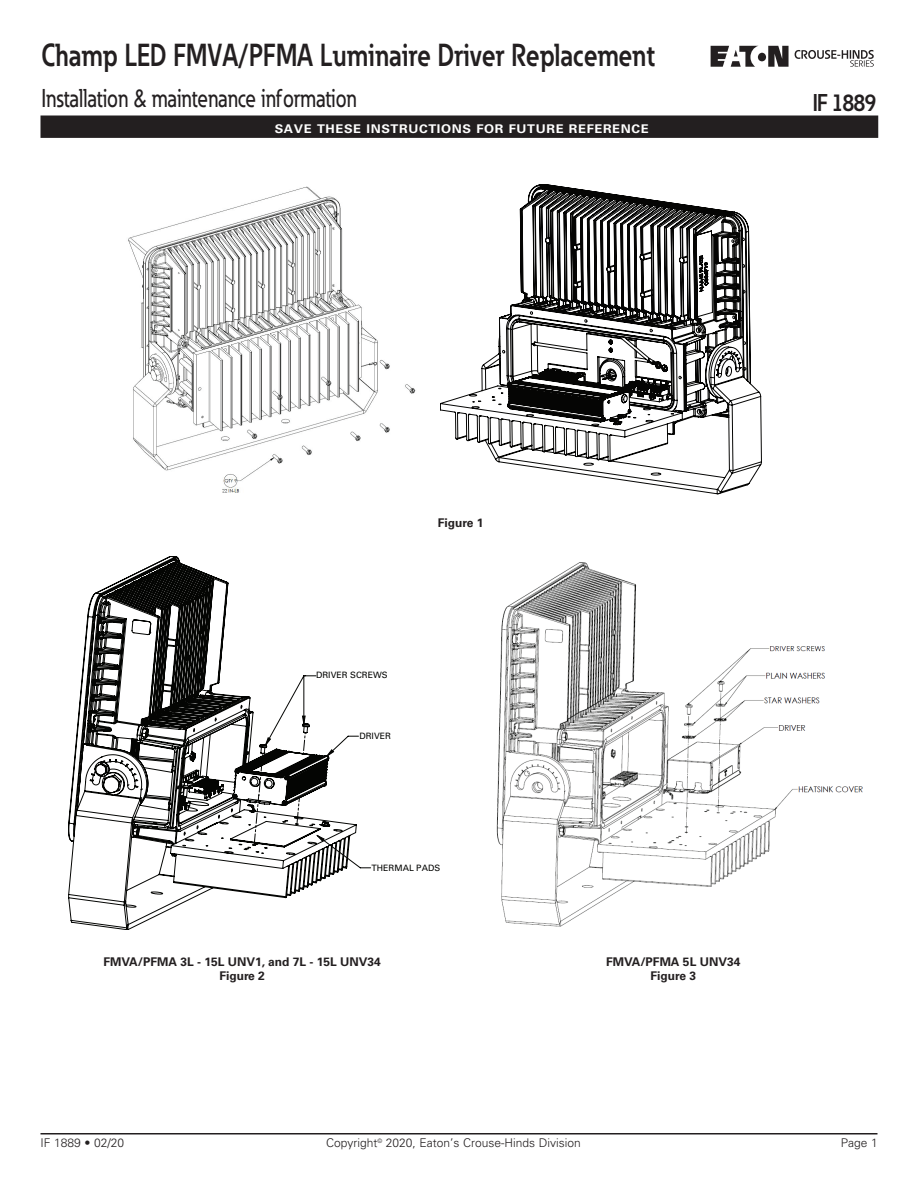
<style>
.page{position:relative;width:918px;height:1188px;background:#fff}
.page>*{position:absolute;margin:0;border:0;box-sizing:border-box;transform-origin:0 0}
.t1{font:700 31.5px "Eaton";color:#231f20;scale:.8 1}
.t2{font:500 25.5px "Eaton";color:#231f20;scale:.8 1}
.t3{font:700 24px "Eaton";letter-spacing:-.05em;color:#231f20;scale:.9 1}
.t4{font:700 12px/14.4px "Univers LT Std";color:#231f20;text-align:center}
.t5{font:300 12px "Univers LT Std";color:#231f20}
.t6{font:700 12px "Univers LT Std";letter-spacing:.05em;color:#fff;scale:1.08 1}
.t7{font:8.7px "Univers LT Std";color:#040503}
</style>
<div class="page">
<div style="left:41px;top:116px;width:837px;height:21px;background:#231f20"></div>
<div style="left:40px;top:116px;width:838px;height:22px;border:2px solid #231f20"></div>
<div style="left:758px;top:53px;width:8px;height:8px;background:#231f20;border-radius:50%"></div>
<svg style="left:768px;top:46px;width:21px;height:21px"></svg>
<svg style="left:711px;top:46px;width:48px;height:21px"></svg>
<svg style="left:795px;top:50px;width:79px;height:17px"></svg>
<hr style="left:40px;top:1133px;width:838px;height:2px;background:#231f20">
<img style="left:128px;top:186px;width:288px;height:307px">
<svg style="left:440px;top:184px;width:322px;height:310px"></svg>
<svg style="left:68px;top:556px;width:279px;height:374px"></svg>
<svg style="left:252px;top:675px;width:119px;height:193px"></svg>
<img style="left:496px;top:562px;width:367px;height:365px">
<h1 class="t1" style="left:41px;top:35px;width:768px">Champ LED FMVA/PFMA Luminaire Driver Replacement</h1>
<h2 class="t2" style="left:41px;top:82px;width:396px">Installation &amp; maintenance information</h2>
<p class="t6" style="left:275px;top:121px;width:348px">SAVE THESE INSTRUCTIONS FOR FUTURE REFERENCE</p>
<h3 class="t3" style="left:813px;top:88px;width:72px">IF 1889</h3>
<p class="t4" style="left:438px;top:516px;width:47px">Figure 1</p>
<p class="t7" style="left:316px;top:670px;width:73px">DRIVER SCREWS</p>
<p class="t7" style="left:359px;top:731px;width:33px">DRIVER</p>
<p class="t7" style="left:372px;top:863px;width:70px">THERMAL PADS</p>
<p class="t4" style="left:104px;top:954px;width:279px">FMVA/PFMA 3L - 15L UNV1, and 7L - 15L UNV34<br>Figure 2</p>
<p class="t4" style="left:606px;top:954px;width:136px">FMVA/PFMA 5L UNV34<br>Figure 3</p>
<p class="t5" style="left:40px;top:1136px;width:85px">IF 1889 • 02/20</p>
<p class="t5" style="left:326px;top:1136px;width:256px">Copyright<sup>©</sup> 2020, Eaton’s Crouse-Hinds Division</p>
<p class="t5" style="left:841px;top:1136px;width:38px">Page 1</p>
</div>
